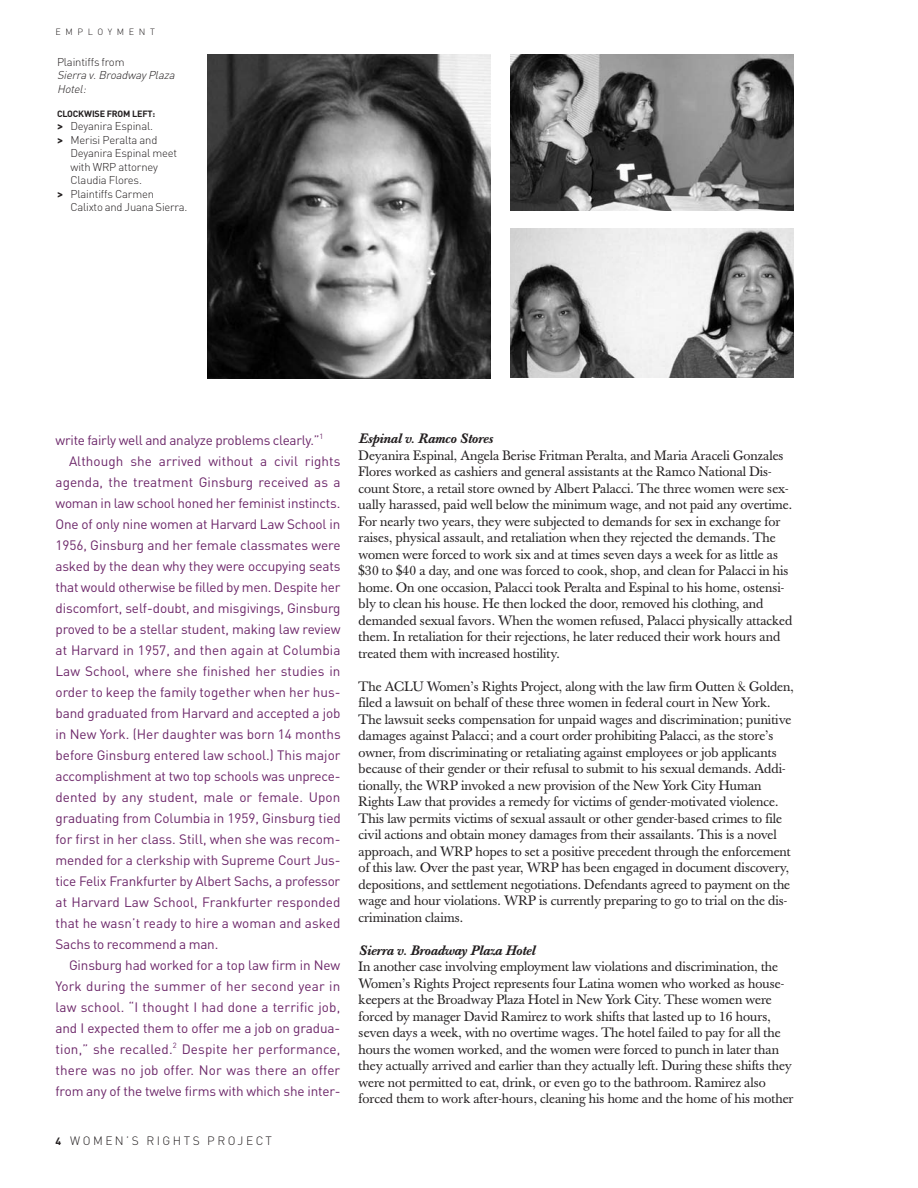
<style>
.page{position:relative;width:918px;height:1188px;background:#fff}
.page>*{position:absolute;margin:0;border:0;box-sizing:border-box;transform-origin:0 0}
.t1{font:13.5px/16.5px "Baskerville";color:#231f20}
.t2{font:13.5px "DIN";letter-spacing:-.005em;color:#6c2669}
.t3{font:italic 13.5px "Baskerville Book Med";color:#231f20}
.t4{font:300 12px "DIN";letter-spacing:.205em;color:#231f20}
.t5{font:300 11.25px "DIN";letter-spacing:-.015em;color:#231f20}
.t6{font:italic 300 11.25px/13.5px "DIN";color:#231f20}
.t7{font:700 9px "DIN";letter-spacing:-.015em;color:#231f20}
.t8{font:300 9px "DIN";letter-spacing:.515em;color:#231f20}
.s1{font-weight:700}
.s2{font-weight:700;font-size:10.5px}
</style>
<div class="page">
<img style="left:510px;top:229px;width:284px;height:149px">
<img style="left:207px;top:54px;width:284px;height:324px">
<img style="left:510px;top:54px;width:284px;height:157px">
<p class="t8" style="left:56px;top:27px;width:101px">EMPLOYMENT</p>
<p class="t5" style="left:57px;top:55px;width:69px">Plaintiffs from</p>
<p class="t6" style="left:57px;top:68px;width:122px">Sierra v.Broadway Plaza<br>Hotel:</p>
<p class="t7" style="left:57px;top:108px;width:100px">CLOCKWISE FROM LEFT:</p>
<p class="t5" style="left:57px;top:119px;width:98px"><span class="s1">&gt;</span> Deyanira Espinal.</p>
<p class="t5" style="left:57px;top:133px;width:102px"><span class="s1">&gt;</span> Merisi Peralta and</p>
<p class="t5" style="left:70px;top:146px;width:108px">Deyanira Espinal meet</p>
<p class="t5" style="left:70px;top:160px;width:89px">with WRP attorney</p>
<p class="t5" style="left:70px;top:173px;width:73px">Claudia Flores.</p>
<p class="t5" style="left:57px;top:187px;width:99px"><span class="s1">&gt;</span> Plaintiffs Carmen</p>
<p class="t5" style="left:70px;top:201px;width:118px">Calixto and Juana Sierra.</p>
<p class="t2" style="left:56px;top:432px;width:270px">write fairly well and analyze problems clearly.”<sup>1</sup></p>
<p class="t2" style="left:69px;top:453px;width:273px">Although she arrived without a civil rights</p>
<p class="t2" style="left:56px;top:474px;width:287px">agenda, the treatment Ginsburg received as a</p>
<p class="t2" style="left:56px;top:495px;width:286px">woman in law school honed her feminist instincts.</p>
<p class="t2" style="left:56px;top:516px;width:286px">One of only nine women at Harvard Law School in</p>
<p class="t2" style="left:56px;top:537px;width:287px">1956, Ginsburg and her female classmates were</p>
<p class="t2" style="left:56px;top:558px;width:287px">asked by the dean why they were occupying seats</p>
<p class="t2" style="left:56px;top:579px;width:286px">that would otherwise be filled by men. Despite her</p>
<p class="t2" style="left:56px;top:600px;width:287px">discomfort, self-doubt, and misgivings, Ginsburg</p>
<p class="t2" style="left:56px;top:621px;width:287px">proved to be a stellar student, making law review</p>
<p class="t2" style="left:55px;top:642px;width:287px">at Harvard in 1957, and then again at Columbia</p>
<p class="t2" style="left:56px;top:663px;width:286px">Law School, where she finished her studies in</p>
<p class="t2" style="left:56px;top:684px;width:287px">order to keep the family together when her hus-</p>
<p class="t2" style="left:56px;top:705px;width:286px">band graduated from Harvard and accepted a job</p>
<p class="t2" style="left:56px;top:726px;width:287px">in New York. (Her daughter was born 14 months</p>
<p class="t2" style="left:56px;top:747px;width:287px">before Ginsburg entered law school.) This major</p>
<p class="t2" style="left:56px;top:768px;width:286px">accomplishment at two top schools was unprece-</p>
<p class="t2" style="left:56px;top:789px;width:286px">dented by any student, male or female. Upon</p>
<p class="t2" style="left:56px;top:810px;width:287px">graduating from Columbia in 1959, Ginsburg tied</p>
<p class="t2" style="left:56px;top:831px;width:287px">for first in her class. Still, when she was recom-</p>
<p class="t2" style="left:56px;top:852px;width:287px">mended for a clerkship with Supreme Court Jus-</p>
<p class="t2" style="left:56px;top:873px;width:286px">tice Felix Frankfurter by Albert Sachs, a professor</p>
<p class="t2" style="left:56px;top:894px;width:287px">at Harvard Law School, Frankfurter responded</p>
<p class="t2" style="left:56px;top:915px;width:286px">that he wasn’t ready to hire a woman and asked</p>
<p class="t2" style="left:56px;top:936px;width:164px">Sachs to recommend a man.</p>
<p class="t2" style="left:69px;top:957px;width:273px">Ginsburg had worked for a top law firm in New</p>
<p class="t2" style="left:56px;top:978px;width:286px">York during the summer of her second year in</p>
<p class="t2" style="left:56px;top:999px;width:286px">law school. “I thought I had done a terrific job,</p>
<p class="t2" style="left:56px;top:1020px;width:286px">and I expected them to offer me a job on gradua-</p>
<p class="t2" style="left:56px;top:1041px;width:286px">tion,” she recalled.<sup>2</sup> Despite her performance,</p>
<p class="t2" style="left:55px;top:1062px;width:286px">there was no job offer. Nor was there an offer</p>
<p class="t2" style="left:55px;top:1083px;width:287px">from any of the twelve firms with which she inter-</p>
<p class="t4" style="left:56px;top:1133px;width:218px"><span class="s2">4</span> WOMEN’S RIGHTS PROJECT</p>
<p class="t3" style="left:359px;top:434px;width:136px">Espinal v. Ramco Stores</p>
<p class="t1" style="left:359px;top:449px;width:435px">Deyanira Espinal, Angela Berise Fritman Peralta, and Maria Araceli Gonzales Flores worked as cashiers and general assistants at the Ramco National Dis&shy;count Store, a retail store owned by Albert Palacci. The three women were sex&shy;ually harassed, paid well below the minimum wage, and not paid any overtime.<br>For nearly two years, they were subjected to demands for sex in exchange for raises, physical assault, and retaliation when they rejected the demands. The women were forced to work six and at times seven days a week for as little as $30 to $40 a day, and one was forced to cook, shop, and clean for Palacci in his home. On one occasion, Palacci took Peralta and Espinal to his home, ostensi&shy;bly to clean his house. He then locked the door, removed his clothing, and demanded sexual favors. When the women refused, Palacci physically attacked them. In retaliation for their rejections, he later reduced their work hours and treated them with increased hostility.</p>
<p class="t1" style="left:359px;top:680px;width:437px">The ACLU Women’s Rights Project, along with the law firm Outten &amp; Golden, filed a lawsuit on behalf of these three women in federal court in New York.<br>The lawsuit seeks compensation for unpaid wages and discrimination; punitive damages against Palacci; and a court order prohibiting Palacci, as the store’s owner, from discriminating or retaliating against employees or job applicants because of their gender or their refusal to submit to his sexual demands. Addi&shy;tionally, the WRP invoked a new provision of the New York City Human Rights Law that provides a remedy for victims of gender-motivated violence.<br>This law permits victims of sexual assault or other gender-based crimes to file civil actions and obtain money damages from their assailants. This is a novel approach, and WRP hopes to set a positive precedent through the enforcement of this law. Over the past year, WRP has been engaged in document discovery, depositions, and settlement negotiations. Defendants agreed to payment on the wage and hour violations. WRP is currently preparing to go to trial on the dis&shy;crimination claims.</p>
<p class="t3" style="left:359px;top:945px;width:178px">Sierra v. Broadway Plaza Hotel</p>
<p class="t1" style="left:359px;top:960px;width:437px">In another case involving employment law violations and discrimination, the Women’s Rights Project represents four Latina women who worked as house&shy;keepers at the Broadway Plaza Hotel in New York City. These women were forced by manager David Ramirez to work shifts that lasted up to 16 hours, seven days a week, with no overtime wages. The hotel failed to pay for all the hours the women worked, and the women were forced to punch in later than they actually arrived and earlier than they actually left. During these shifts they were not permitted to eat, drink, or even go to the bathroom. Ramirez also forced them to work after-hours, cleaning his home and the home of his mother</p>
</div>
